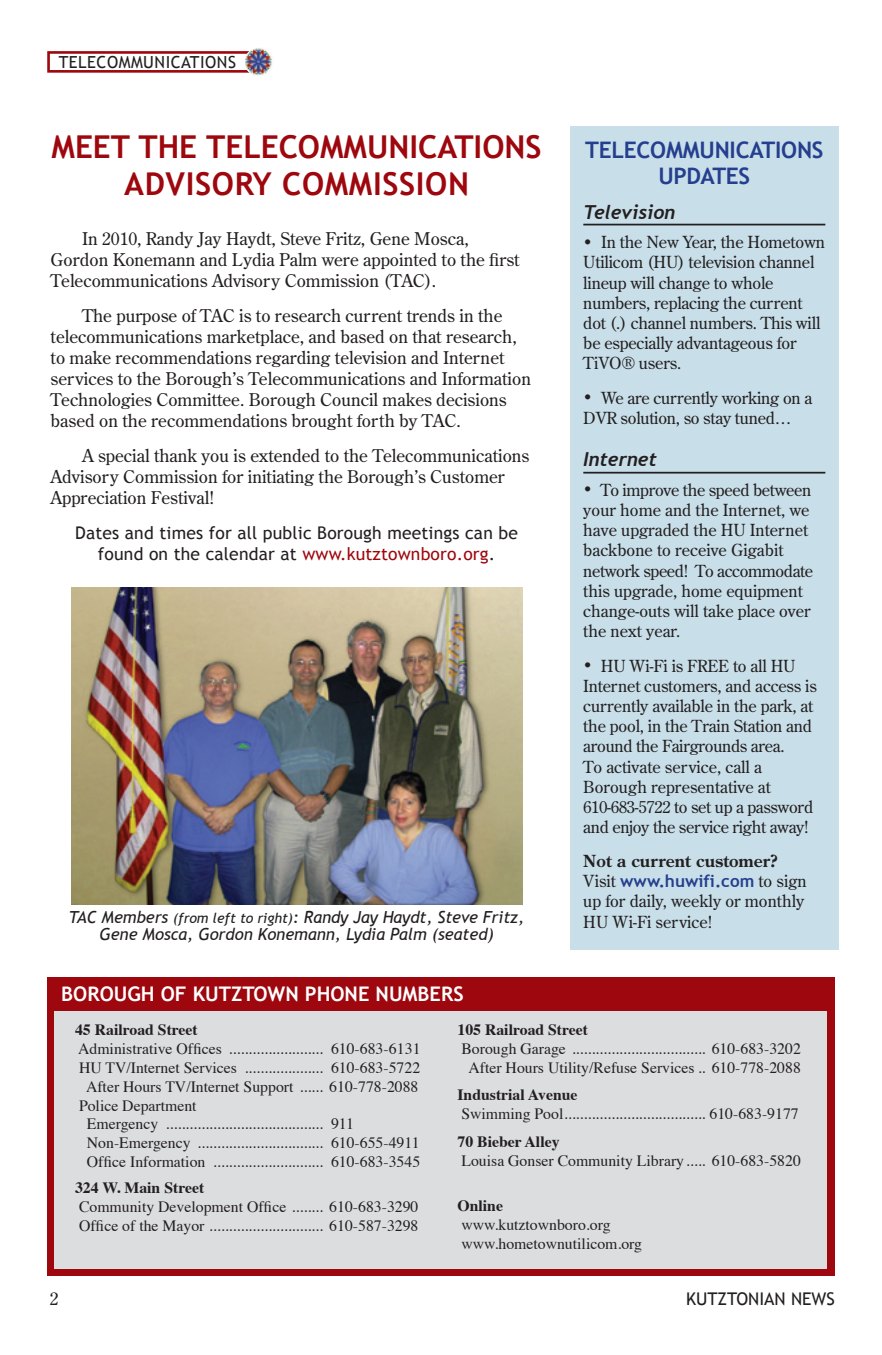
<style>
.page{position:relative;width:882px;height:1355px;background:#fff}
.page>*{position:absolute;margin:0;border:0;box-sizing:border-box;transform-origin:0 0}
.t1{font:700 31.5px/36.8px "Trebuchet MS";color:#9d070d;text-align:center}
.t2{font:700 22.75px/26.2px "Trebuchet MS";letter-spacing:-.01em;color:#253f8e;text-align:center}
.t3{font:700 20.12px "Trebuchet MS";color:#fff}
.t4{font:italic 700 19.25px "Trebuchet";color:#231f20}
.t5{font:17.5px/21px "Century Old Style Std";color:#231f20}
.t6{font:17.5px/21px "Trebuchet MS";letter-spacing:.01em;color:#231f20;text-align:center}
.t7{font:700 17.15px "Trebuchet MS";color:#253f8e}
.t8{font:16.62px/20.1px "Century Old Style Std";letter-spacing:-.01em;color:#231f20}
.t9{font:italic 16.62px/17.2px "Trebuchet MS";color:#231f20;text-align:center}
.t10{font:700 16.62px "Century Old Style Std";color:#231f20}
.t11{font:16.62px "Trebuchet MS";letter-spacing:.03em;color:#231f20}
.t12{font:15.75px/18.9px "Times";color:#231f20}
.t13{font:700 15.75px "Times";color:#231f20}
.s1{color:#9d070d}
.s2{font-size:14px}
.s3{font-family:"Century Old Style Std";font-weight:400;font-size:16.62px;color:#231f20}
</style>
<div class="page">
<div style="left:47px;top:51px;width:207px;height:22px;border:3px solid #9d070d"></div>
<img style="left:245px;top:47px;width:29px;height:29px;border-radius:15px">
<div style="left:47px;top:976px;width:788px;height:299px;background:#9d070d"></div>
<div style="left:54px;top:1011px;width:773px;height:257px;background:#dcdddf"></div>
<div style="left:570px;top:126px;width:269px;height:823px;background:#c8dfe9"></div>
<img style="left:71px;top:587px;width:451px;height:317px">
<hr style="left:583px;top:224px;width:242px;height:1px;background:#231f20">
<hr style="left:583px;top:472px;width:242px;height:1px;background:#231f20">
<p class="t11" style="left:59px;top:52px;width:179px">TELECOMMUNICATIONS</p>
<p class="t1" style="left:52px;top:128px;width:492px">MEET THE TELECOMMUNICATIONS<br>ADVISORY COMMISSION</p>
<p class="t5" style="left:51px;top:227px;width:470px;text-indent:31px">In 2010, Randy Jay Haydt, Steve Fritz, Gene Mosca,<br>Gordon Konemann and Lydia Palm were appointed to the first<br>Telecommunications Advisory Commission (TAC).</p>
<p class="t5" style="left:51px;top:304px;width:482px;text-indent:31px">The purpose of TAC is to research current trends in the telecommunications marketplace, and based on that research, to make recommendations regarding television and Internet services to the Borough’s Telecommunications and Information Technologies Committee. Borough Council makes decisions based on the recommendations brought forth by TAC.</p>
<p class="t5" style="left:51px;top:444px;width:480px;text-indent:31px">A special thank you is extended to the Telecommunications<br>Advisory Commission for initiating the Borough’s Customer<br>Appreciation Festival!</p>
<p class="t6" style="left:75px;top:522px;width:444px">Dates and times for all public Borough meetings can be found on the calendar at <span class="s1">www.kutztownboro.org</span>.</p>
<p class="t9" style="left:69px;top:909px;width:457px">TAC Members <span class="s2">(from left to right)</span>: Randy Jay Haydt, Steve Fritz,<br>Gene Mosca, Gordon Konemann, Lydia Palm (seated)</p>
<p class="t2" style="left:585px;top:136px;width:240px">TELECOMMUNICATIONS<br>UPDATES</p>
<p class="t4" style="left:583px;top:200px;width:94px">Television</p>
<p class="t8" style="left:583px;top:232px;width:243px"><span class="s2">•</span> In the New Year, the Hometown<br>Utilicom (HU) television channel lineup will change to whole numbers, replacing the current dot (.) channel numbers. This will be especially advantageous for<br>TiVO® users.</p>
<p class="t8" style="left:583px;top:388px;width:230px"><span class="s2">•</span> We are currently working on a<br>DVR solution, so stay tuned…</p>
<p class="t4" style="left:583px;top:447px;width:75px">Internet</p>
<p class="t8" style="left:583px;top:479px;width:231px"><span class="s2">•</span> To improve the speed between your home and the Internet, we have upgraded the HU Internet backbone to receive Gigabit network speed! To accommodate this upgrade, home equipment change-outs will take place over the next year.</p>
<p class="t8" style="left:583px;top:655px;width:235px"><span class="s2">•</span> HU Wi-Fi is FREE to all HU<br>Internet customers, and access is currently available in the park, at the pool, in the Train Station and around the Fairgrounds area.<br>To activate service, call a<br>Borough representative at<br>610-683-5722 to set up a password and enjoy the service right away!</p>
<p class="t10" style="left:583px;top:850px;width:196px">Not a current customer?</p>
<p class="t7" style="left:583px;top:870px;width:225px"><span class="s3">Visit</span> www.huwifi.com <span class="s3">to sign</span></p>
<p class="t8" style="left:583px;top:891px;width:223px">up for daily, weekly or monthly<br>HU Wi-Fi service!</p>
<p class="t3" style="left:61px;top:980px;width:404px">BOROUGH OF KUTZTOWN PHONE NUMBERS</p>
<p class="t13" style="left:75px;top:1014px;width:124px">45 Railroad Street</p>
<p class="t12" style="left:78px;top:1037px;width:344px">Administrative Offices ........................ 610-683-6131</p>
<p class="t12" style="left:79px;top:1056px;width:343px">HU TV/Internet Services .................... 610-683-5722</p>
<p class="t12" style="left:86px;top:1075px;width:334px">After Hours TV/Internet Support ...... 610-778-2088</p>
<p class="t12" style="left:79px;top:1094px;width:119px">Police Department</p>
<p class="t12" style="left:87px;top:1113px;width:269px">Emergency ........................................ 911</p>
<p class="t12" style="left:87px;top:1132px;width:334px">Non-Emergency ................................ 610-655-4911</p>
<p class="t12" style="left:87px;top:1151px;width:335px">Office Information ............................ 610-683-3545</p>
<p class="t13" style="left:75px;top:1172px;width:131px">324 W. Main Street</p>
<p class="t12" style="left:79px;top:1196px;width:341px">Community Development Office ........ 610-683-3290<br>Office of the Mayor ............................. 610-587-3298</p>
<p class="t13" style="left:458px;top:1014px;width:132px">105 Railroad Street</p>
<p class="t12" style="left:461px;top:1037px;width:341px">Borough Garage .................................. 610-683-3202</p>
<p class="t12" style="left:468px;top:1056px;width:334px">After Hours Utility/Refuse Services .. 610-778-2088</p>
<p class="t13" style="left:458px;top:1080px;width:122px">Industrial Avenue</p>
<p class="t12" style="left:461px;top:1103px;width:339px">Swimming Pool.................................... 610-683-9177</p>
<p class="t13" style="left:458px;top:1126px;width:104px">70 Bieber Alley</p>
<p class="t12" style="left:461px;top:1149px;width:341px">Louisa Gonser Community Library..... 610-683-5820</p>
<p class="t13" style="left:458px;top:1190px;width:47px">Online</p>
<p class="t12" style="left:461px;top:1213px;width:151px">www.kutztownboro.org</p>
<p class="t12" style="left:461px;top:1232px;width:182px">www.hometownutilicom.org</p>
<p class="t5" style="left:50px;top:1288px;width:10px">2</p>
<p class="t6" style="left:686px;top:1288px;width:150px">KUTZTONIAN NEWS</p>
</div>
